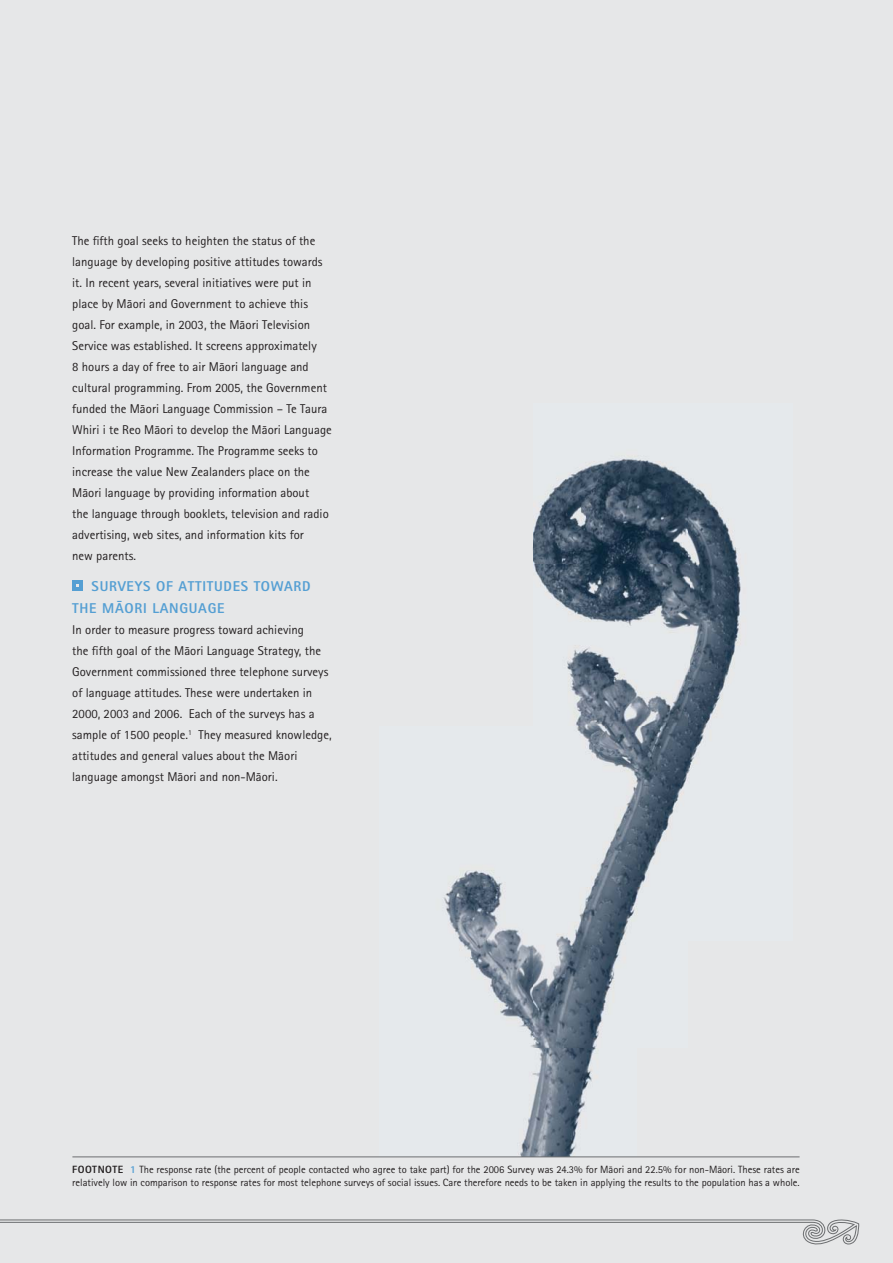
<style>
.page{position:relative;width:893px;height:1263px;background:#e6e7e8}
.page>*{position:absolute;margin:0;border:0;box-sizing:border-box;transform-origin:0 0}
.t1{font:14.25px/22.5px "Rotis Sans Ex Mi";letter-spacing:.05em;color:#559fd3}
.t2{font:12.75px/21px "Rotis Sans Mi";color:#231f20}
.t3{font:10.5px/12.8px "Rotis Sans Mi";color:#231f20}
.s1{font-family:"Rotis Sans Ex Mi"}
.s2{font-family:"Rotis Sans Ex Mi";color:#559fd3}
</style>
<div class="page">
<svg style="left:0;top:1219px;width:860px;height:26px"></svg>
<svg style="left:72px;top:580px;width:11px;height:11px"></svg>
<img style="left:443px;top:458px;width:298px;height:698px">
<svg style="left:72px;top:1156px;width:728px;height:2px"></svg>
<p class="t2" style="left:72px;top:231px;width:261px">The fifth goal seeks to heighten the status of the language by developing positive attitudes towards it. In recent years, several initiatives were put in place by Mäori and Government to achieve this goal. For example, in 2003, the Mäori Television Service was established. It screens approximately<br>8 hours a day of free to air Mäori language and cultural programming. From 2005, the Government funded the Mäori Language Commission – Te Taura Whiri i te Reo Mäori to develop the Mäori Language Information Programme. The Programme seeks to increase the value New Zealanders place on the Mäori language by providing information about<br>the language through booklets, television and radio advertising, web sites, and information kits for<br>new parents.</p>
<p class="t1" style="left:72px;top:576px;width:240px;text-indent:19px">SURVEYS OF ATTITUDES TOWARD<br>THE MÄORI LANGUAGE</p>
<p class="t2" style="left:72px;top:620px;width:261px">In order to measure progress toward achieving<br>the fifth goal of the Mäori Language Strategy, the Government commissioned three telephone surveys of language attitudes. These were undertaken in 2000, 2003 and 2006. Each of the surveys has a sample of 1500 people.<sup>1</sup> They measured knowledge, attitudes and general values about the Mäori language amongst Mäori and non-Mäori.</p>
<p class="t3" style="left:72px;top:1164px;width:729px"><span class="s1">FOOTNOTE</span> <span class="s2">1</span> The response rate (the percent of people contacted who agree to take part) for the 2006 Survey was 24.3% for Mäori and 22.5% for non-Mäori. These rates are relatively low in comparison to response rates for most telephone surveys of social issues. Care therefore needs to be taken in applying the results to the population has a whole.</p>
</div>
